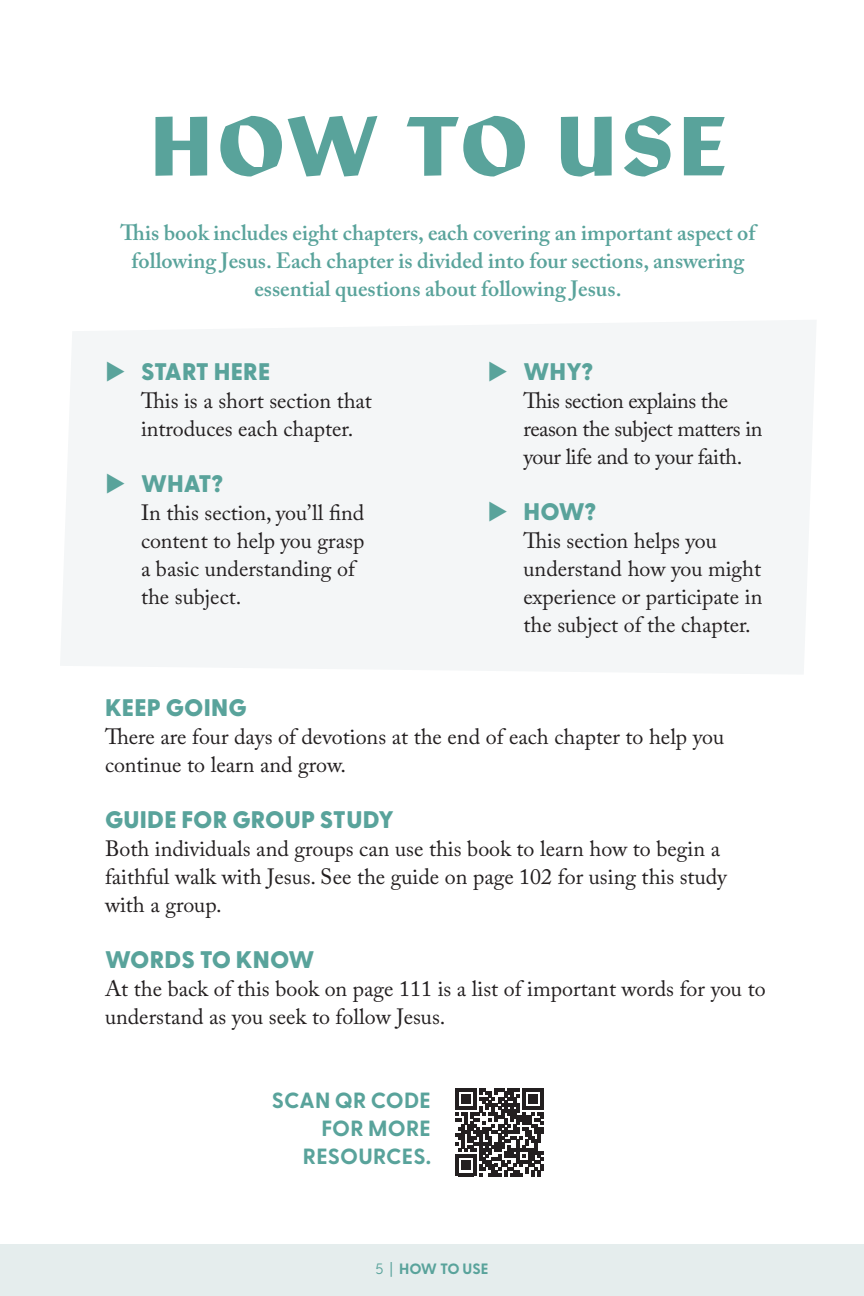
<style>
.page{position:relative;width:864px;height:1296px;background:#fff}
.page>*{position:absolute;margin:0;border:0;box-sizing:border-box;transform-origin:0 0}
.Subhead_1{font:700 80px "Manofa";letter-spacing:.025em;color:#59a39b}
.pray-devo{font:800 24px "Greycliff CF";letter-spacing:.01em;color:#59a39b}
.body_no_indent{font:22px/28px "Adobe Caslon Pro";color:#231f20}
.body_no_indent-2{font:600 22px/28px "Adobe Caslon Pro";color:#59a39b;text-align:center}
.body_no_indent-3{font:22px/28px "Adobe Caslon Pro";letter-spacing:-.02em;color:#231f20}
.Subhead_3{font:700 22px/28px "Greycliff CF";letter-spacing:.01em;color:#59a39b;text-align:right}
.t1{font:700 15px "Greycliff CF";color:#59a39b}
.s1{font-weight:400}
</style>
<div class="page">
<div style="left:0;top:1244px;width:864px;height:52px;background:#e5eded"></div>
<div style="left:60px;top:320px;width:756px;height:354px;background:#f4f6f7"></div>
<svg style="left:456px;top:1088px;width:87px;height:88px"></svg>
<svg style="left:107px;top:361px;width:17px;height:20px"></svg>
<svg style="left:107px;top:473px;width:17px;height:20px"></svg>
<svg style="left:490px;top:361px;width:17px;height:20px"></svg>
<svg style="left:490px;top:501px;width:17px;height:20px"></svg>
<p class="Subhead_1" style="left:148px;top:75px;width:581px">HOW TO USE</p>
<p class="body_no_indent-2" style="left:121px;top:218px;width:636px">This book includes eight chapters, each covering an important aspect of following Jesus. Each chapter is divided into four sections, answering essential questions about following Jesus.</p>
<p class="pray-devo" style="left:141px;top:353px;width:131px">START HERE</p>
<p class="body_no_indent" style="left:141px;top:386px;width:232px">This is a short section that introduces each chapter.</p>
<p class="pray-devo" style="left:141px;top:465px;width:83px">WHAT?</p>
<p class="body_no_indent" style="left:141px;top:498px;width:225px">In this section, you’ll find content to help you grasp a basic understanding of the subject.</p>
<p class="pray-devo" style="left:524px;top:353px;width:71px">WHY?</p>
<p class="body_no_indent-3" style="left:524px;top:386px;width:241px">This section explains the reason the subject matters in your life and to your faith.</p>
<p class="pray-devo" style="left:524px;top:493px;width:74px">HOW?</p>
<p class="body_no_indent" style="left:524px;top:526px;width:240px">This section helps you understand how you might experience or participate in the subject of the chapter.</p>
<p class="pray-devo" style="left:105px;top:689px;width:143px">KEEP GOING</p>
<p class="body_no_indent" style="left:105px;top:722px;width:621px">There are four days of devotions at the end of each chapter to help you continue to learn and grow.</p>
<p class="pray-devo" style="left:105px;top:801px;width:290px">GUIDE FOR GROUP STUDY</p>
<p class="body_no_indent" style="left:105px;top:834px;width:623px">Both individuals and groups can use this book to learn how to begin a faithful walk with Jesus. See the guide on page 102 for using this study with a group.</p>
<p class="pray-devo" style="left:105px;top:941px;width:211px">WORDS TO KNOW</p>
<p class="body_no_indent" style="left:105px;top:974px;width:662px">At the back of this book on page 111 is a list of important words for you to understand as you seek to follow Jesus.</p>
<p class="Subhead_3" style="left:272px;top:1085px;width:160px">SCAN QR CODE</p>
<p class="Subhead_3" style="left:303px;top:1113px;width:130px">FOR MORE<br>RESOURCES.</p>
<p class="t1" style="left:375px;top:1257px;width:115px"><span class="s1">5 |</span> HOW TO USE</p>
</div>
